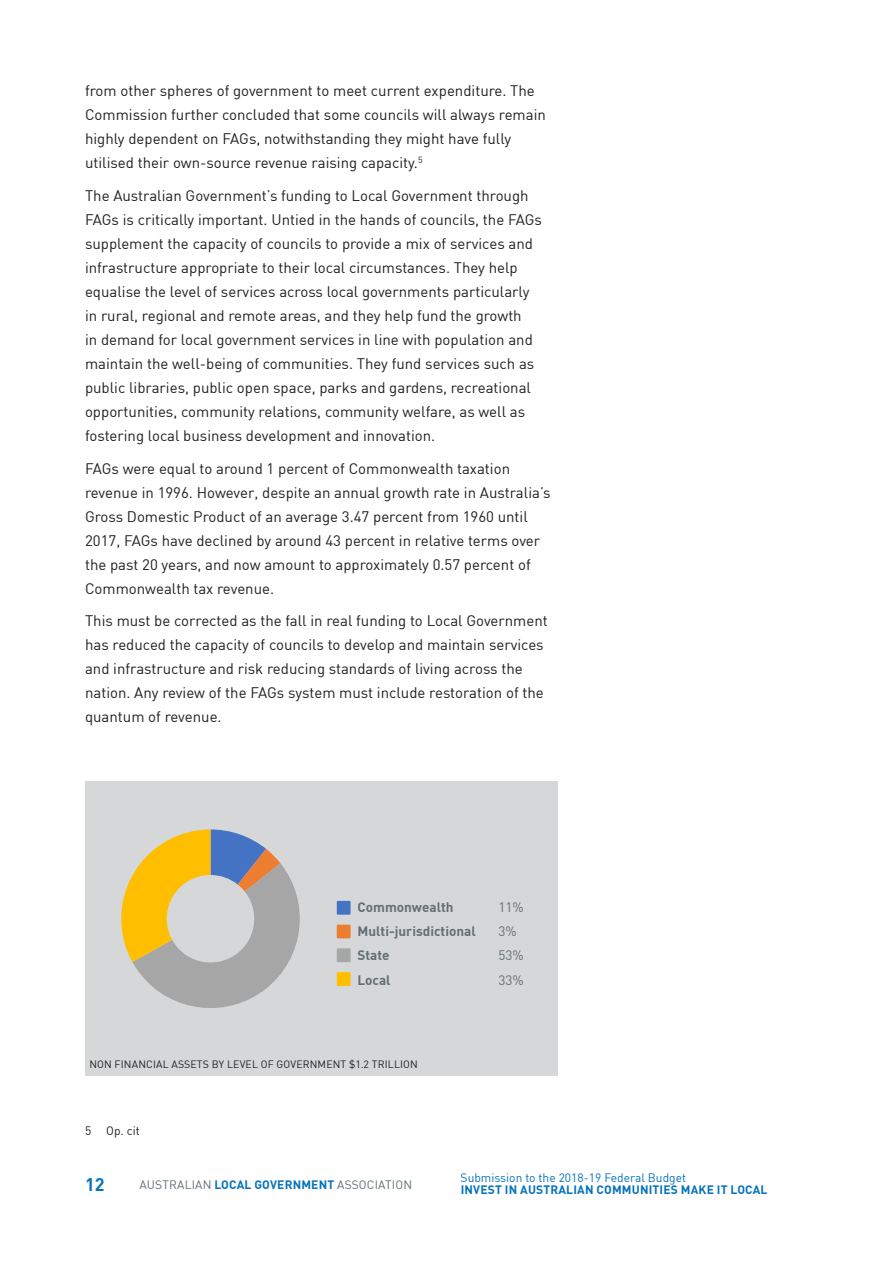
<style>
.page{position:relative;width:893px;height:1263px;background:#fff}
.page>*{position:absolute;margin:0;border:0;box-sizing:border-box;transform-origin:0 0}
.t1{font:700 18px "FFDIN";color:#0673bb}
.t2{font:15px/24px "FFDIN";color:#231f20}
.t3{font:700 13.5px "FFDIN";color:#636f75}
.t4{font:13.5px "FFDIN";color:#636f75}
.t5{font:700 12px "FFDIN";letter-spacing:.015em;color:#0673bb}
.t6{font:12px "FFDIN";letter-spacing:.015em;color:#636f75}
.t7{font:12px "FFDIN";color:#0673bb}
.Footnote_text{font:12px "FFDIN";color:#231f20}
.Figure{font:10.5px "FFDIN";letter-spacing:.015em;color:#231f20}
.s1{font-weight:700;color:#0673bb}
</style>
<div class="page">
<div style="left:85px;top:781px;width:472px;height:295px;background:#d6d7d9"></div>
<svg style="left:121px;top:829px;width:179px;height:179px"></svg>
<div style="left:337px;top:901px;width:14px;height:14px;background:#4573c4"></div>
<div style="left:337px;top:925px;width:14px;height:13px;background:#ed7d30"></div>
<div style="left:337px;top:948px;width:14px;height:14px;background:#a6a6a6"></div>
<div style="left:337px;top:972px;width:14px;height:14px;background:#ffbf00"></div>
<p class="t2" style="left:85px;top:79px;width:462px">from other spheres of government to meet current expenditure. The Commission further concluded that some councils will always remain highly dependent on FAGs, notwithstanding they might have fully utilised their own‑source revenue raising capacity.<sup>5</sup></p>
<p class="t2" style="left:85px;top:183px;width:458px">The Australian Government’s funding to Local Government through FAGs is critically important. Untied in the hands of councils, the FAGs supplement the capacity of councils to provide a mix of services and infrastructure appropriate to their local circumstances. They help equalise the level of services across local governments particularly in rural, regional and remote areas, and they help fund the growth<br>in demand for local government services in line with population and maintain the well‑being of communities. They fund services such as public libraries, public open space, parks and gardens, recreational opportunities, community relations, community welfare, as well as fostering local business development and innovation.</p>
<p class="t2" style="left:85px;top:456px;width:467px">FAGs were equal to around 1 percent of Commonwealth taxation revenue in 1996. However, despite an annual growth rate in Australia’s Gross Domestic Product of an average 3.47 percent from 1960 until 2017, FAGs have declined by around 43 percent in relative terms over the past 20 years, and now amount to approximately 0.57 percent of Commonwealth tax revenue.</p>
<p class="t2" style="left:85px;top:608px;width:464px">This must be corrected as the fall in real funding to Local Government has reduced the capacity of councils to develop and maintain services and infrastructure and risk reducing standards of living across the nation. Any review of the FAGs system must include restoration of the quantum of revenue.</p>
<p class="t3" style="left:357px;top:898px;width:97px">Commonwealth</p>
<p class="t4" style="left:498px;top:898px;width:27px">11%</p>
<p class="t3" style="left:357px;top:922px;width:120px">Multi‑jurisdictional</p>
<p class="t4" style="left:498px;top:923px;width:20px">3%</p>
<p class="t3" style="left:357px;top:947px;width:34px">State</p>
<p class="t4" style="left:498px;top:947px;width:27px">53%</p>
<p class="t3" style="left:357px;top:971px;width:35px">Local</p>
<p class="t4" style="left:498px;top:971px;width:27px">33%</p>
<p class="Figure" style="left:89px;top:1057px;width:330px">NON FINANCIAL ASSETS BY LEVEL OF GOVERNMENT $1.2 TRILLION</p>
<p class="Footnote_text" style="left:85px;top:1123px;width:8px">5</p>
<p class="Footnote_text" style="left:106px;top:1123px;width:35px">Op. cit</p>
<p class="t7" style="left:461px;top:1170px;width:227px">Submission to the 2018-19 Federal Budget</p>
<p class="t1" style="left:85px;top:1173px;width:21px">12</p>
<p class="t5" style="left:461px;top:1182px;width:308px">INVEST IN AUSTRALIAN COMMUNITIES MAKE IT LOCAL</p>
<p class="t6" style="left:139px;top:1177px;width:274px">AUSTRALIAN <span class="s1">LOCAL GOVERNMENT</span> ASSOCIATION</p>
</div>
